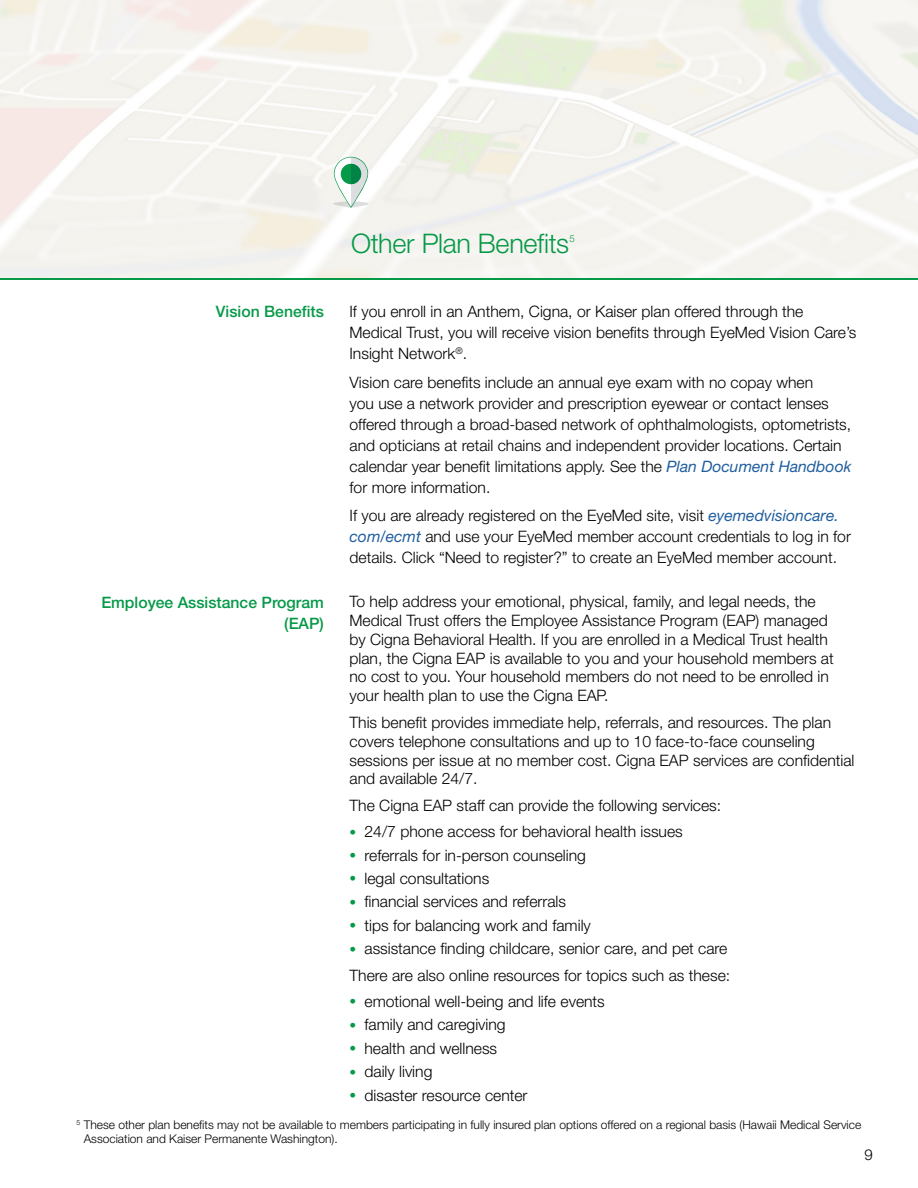
<style>
.page{position:relative;width:918px;height:1188px;background:#fff}
.page>*{position:absolute;margin:0;border:0;box-sizing:border-box;transform-origin:0 0}
.t1{font:300 27px "Helvetica Neue LT Std";letter-spacing:-.015em;color:#069948}
.t2{font:300 15.75px/21px "Helvetica Neue LT Std";color:#000}
.t3{font:500 15.75px/21px "Helvetica Neue LT Std";color:#069948;text-align:right}
.t4{font:300 15px "Helvetica Neue LT Std";color:#000}
.t5{font:300 12px/14.4px "Helvetica Neue LT Std";color:#000}
.t6{font:300 9.6px "Helvetica Neue LT Std";color:#069948}
.s1{font-weight:400;font-style:italic;color:#215e9e}
.s2{font-size:13.5px;color:#069948}
</style>
<div class="page">
<hr style="left:0;top:278px;width:918px;height:2px;background:#069948">
<svg style="left:333px;top:157px;width:36px;height:51px"></svg>
<h1 class="t1" style="left:351px;top:227px;width:220px">Other Plan Benefits</h1>
<p class="t6" style="left:569px;top:232px;width:7px">5</p>
<p class="t2" style="left:350px;top:301px;width:508px">If you enroll in an Anthem, Cigna, or Kaiser plan offered through the<br>Medical Trust, you will receive vision benefits through EyeMed Vision Care’s<br>Insight Network<sup>®</sup>. <sup>3</sup></p>
<p class="t2" style="left:350px;top:371px;width:503px">Vision care benefits include an annual eye exam with no copay when<br>you use a network provider and prescription eyewear or contact lenses offered through a broad-based network of ophthalmologists, optometrists, and opticians at retail chains and independent provider locations. Certain calendar year benefit limitations apply. See the <span class="s1">Plan Document Handbook </span>for more information.</p>
<p class="t2" style="left:350px;top:505px;width:503px">If you are already registered on the EyeMed site, visit <span class="s1">eyemedvisioncare. com/ecmt</span> and use your EyeMed member account credentials to log in for details. Click “Need to register?” to create an EyeMed member account.</p>
<p class="t2" style="left:350px;top:592px;width:486px;line-height:18.8px">To help address your emotional, physical, family, and legal needs, the Medical Trust offers the Employee Assistance Program (EAP) managed by Cigna Behavioral Health. If you are enrolled in a Medical Trust health plan, the Cigna EAP is available to you and your household members at no cost to you. Your household members do not need to be enrolled in your health plan to use the Cigna EAP.</p>
<p class="t2" style="left:350px;top:712px;width:506px;line-height:18.9px">This benefit provides immediate help, referrals, and resources. The plan covers telephone consultations and up to 10 face-to-face counseling sessions per issue at no member cost. Cigna EAP services are confidential and available 24/7.</p>
<p class="t2" style="left:350px;top:794px;width:373px">The Cigna EAP staff can provide the following services:</p>
<p class="t2" style="left:350px;top:821px;width:335px"><span class="s2">•</span> 24/7 phone access for behavioral health issues</p>
<p class="t2" style="left:350px;top:844px;width:238px"><span class="s2">•</span> referrals for in-person counseling</p>
<p class="t2" style="left:350px;top:868px;width:141px"><span class="s2">•</span> legal consultations</p>
<p class="t2" style="left:350px;top:891px;width:218px"><span class="s2">•</span> financial services and referrals</p>
<p class="t2" style="left:350px;top:914px;width:243px"><span class="s2">•</span> tips for balancing work and family</p>
<p class="t2" style="left:350px;top:935px;width:382px;line-height:26.4px"><span class="s2">•</span> assistance finding childcare, senior care, and pet care<br>There are also online resources for topics such as these:</p>
<p class="t2" style="left:350px;top:991px;width:257px"><span class="s2">•</span> emotional well-being and life events</p>
<p class="t2" style="left:350px;top:1014px;width:158px"><span class="s2">•</span> family and caregiving</p>
<p class="t2" style="left:350px;top:1037px;width:149px"><span class="s2">•</span> health and wellness</p>
<p class="t2" style="left:350px;top:1061px;width:84px"><span class="s2">•</span> daily living</p>
<p class="t2" style="left:350px;top:1084px;width:180px"><span class="s2">•</span> disaster resource center</p>
<p class="t5" style="left:84px;top:1117px;width:779px;text-indent:-7px"><sup>5</sup> These other plan benefits may not be available to members participating in fully insured plan options offered on a regional basis (Hawaii Medical Service<br>Association and Kaiser Permanente Washington).</p>
<p class="t3" style="left:216px;top:301px;width:110px">Vision Benefits</p>
<p class="t3" style="left:101px;top:592px;width:224px">Employee Assistance Program (EAP)</p>
<p class="t4" style="left:865px;top:1146px;width:10px">9</p>
</div>
